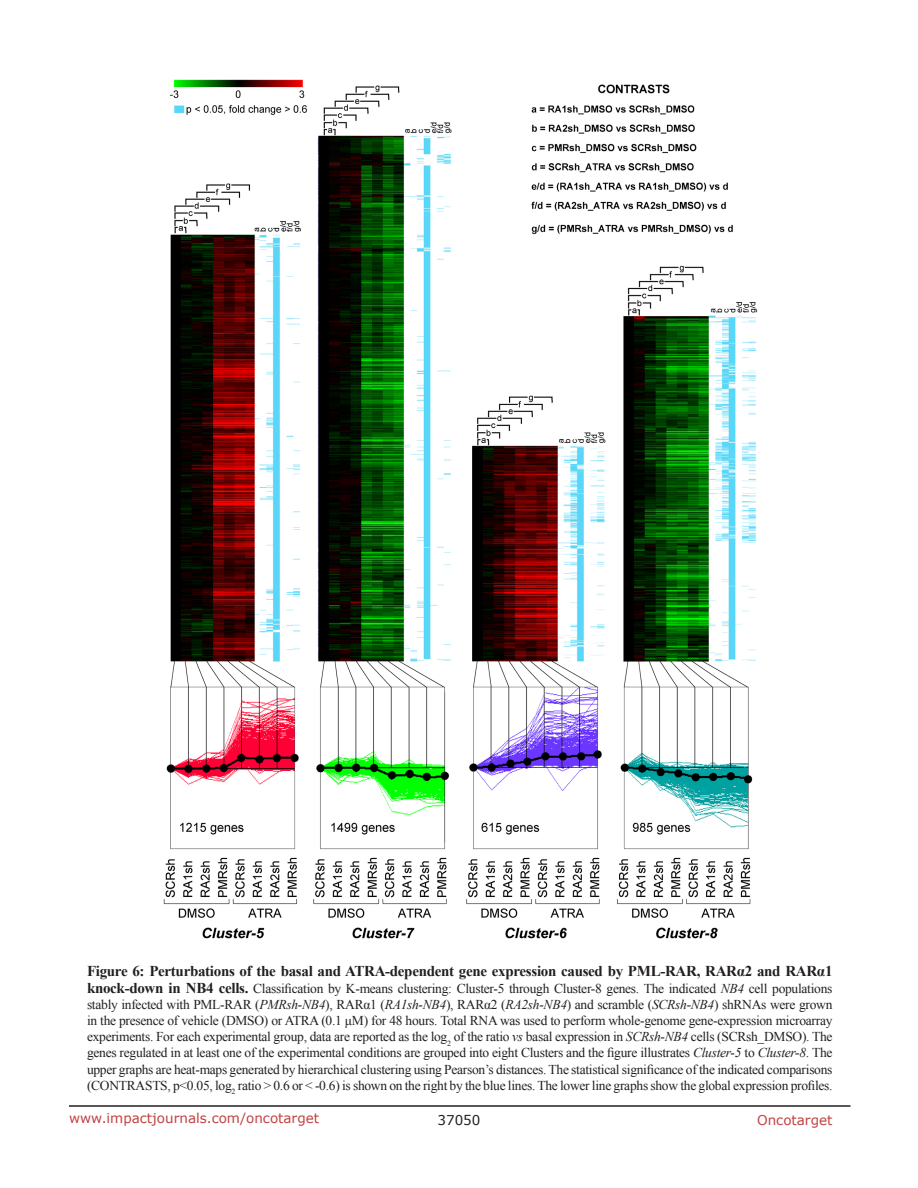
<style>
.page{position:relative;width:918px;height:1188px;background:#fff}
.page>*{position:absolute;margin:0;border:0;box-sizing:border-box;transform-origin:0 0}
.figuretext{font:700 15px "Times New Roman";letter-spacing:-.02em;color:#231f20}
.figuretext-2{font:13.5px/16.2px "Times New Roman";letter-spacing:-.02em;color:#231f20;text-align:justify}
.t1{font:13.5px "Verdana";color:#c24141}
.t2{font:13.5px "Verdana";color:#231f20}
.s1{font-weight:700;font-size:15px}
.s2{font-style:italic}
</style>
<div class="page">
<hr style="left:69px;top:1105px;width:781px;height:2px;background:#231f20">
<img style="left:163px;top:79px;width:595px;height:860px">
<p class="figuretext" style="left:87px;top:961px;width:747px">Figure 6: Perturbations of the basal and ATRA-dependent gene expression caused by PML-RAR, RARα2 and RARα1</p>
<p class="figuretext-2" style="left:87px;top:980px;width:747px"><span class="s1">knock-down in NB4 cells.</span> Classification by K-means clustering: Cluster-5 through Cluster-8 genes. The indicated <span class="s2">NB4</span> cell populations stably infected with PML-RAR (<span class="s2">PMRsh-NB4</span>), RARα1 (<span class="s2">RA1sh-NB4</span>), RARα2 (<span class="s2">RA2sh-NB4</span>) and scramble (<span class="s2">SCRsh-NB4</span>) shRNAs were grown in the presence of vehicle (DMSO) or ATRA (0.1 μM) for 48 hours. Total RNA was used to perform whole-genome gene-expression microarray experiments. For each experimental group, data are reported as the log<sub>2</sub> of the ratio <span class="s2">vs</span> basal expression in <span class="s2">SCRsh-NB4</span> cells (SCRsh_DMSO). The genes regulated in at least one of the experimental conditions are grouped into eight Clusters and the figure illustrates <span class="s2">Cluster-5</span> to <span class="s2">Cluster-8</span>. The upper graphs are heat-maps generated by hierarchical clustering using Pearson’s distances. The statistical significance of the indicated comparisons (CONTRASTS, p&lt;0.05, log<sub>2</sub> ratio &gt; 0.6 or &lt; -0.6) is shown on the right by the blue lines. The lower line graphs show the global expression profiles.</p>
<p class="t1" style="left:69px;top:1109px;width:252px">www.impactjournals.com/oncotarget</p>
<p class="t2" style="left:438px;top:1111px;width:44px">37050</p>
<p class="t1" style="left:757px;top:1111px;width:77px">Oncotarget</p>
</div>
